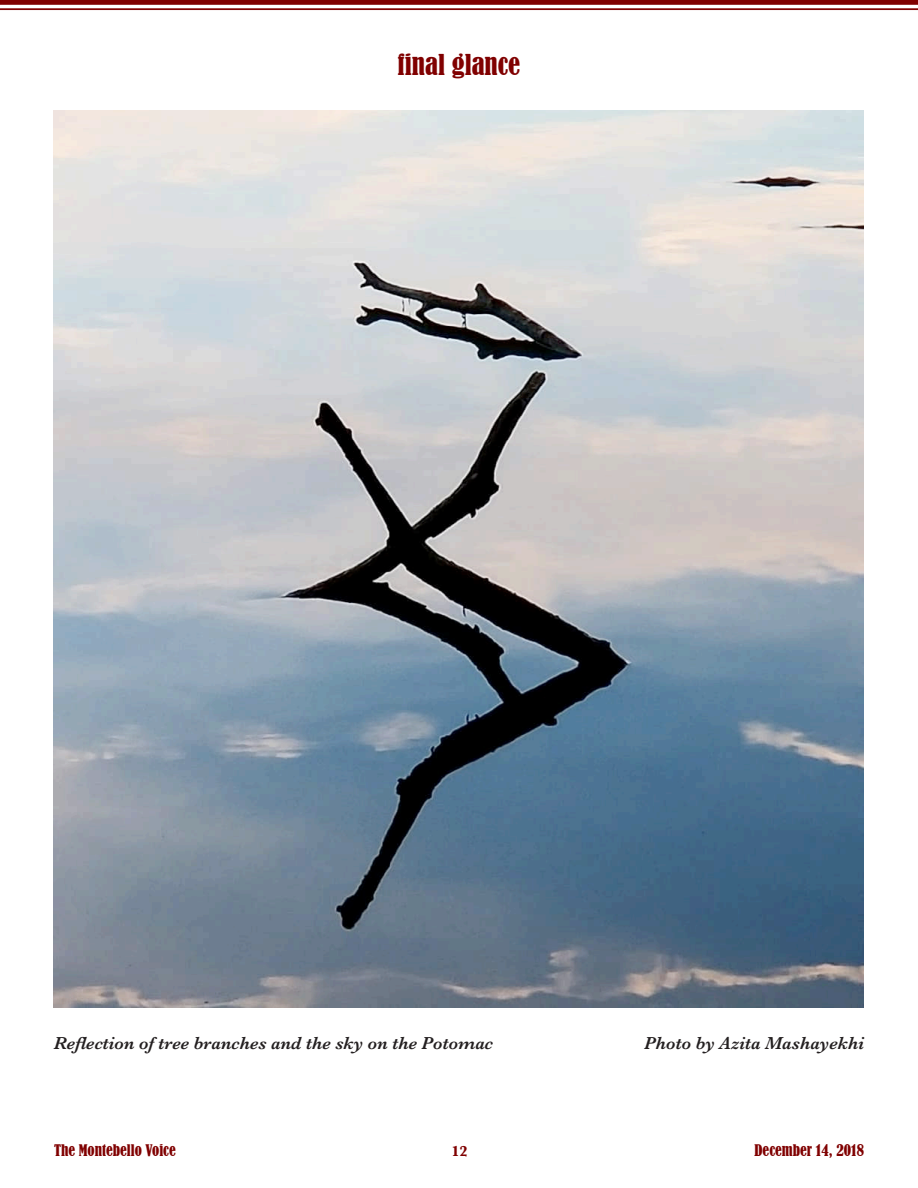
<style>
.page{position:relative;width:918px;height:1188px;background:#fff}
.page>*{position:absolute;margin:0;border:0;box-sizing:border-box;transform-origin:0 0}
.t1{font:condensed 27px "Bernard";color:#800000}
.t2{font:italic 600 18px "Baskerville";color:#231f20}
.t3{font:condensed 15px "Bernard";color:#800000}
.t4{font:700 15px "Baskerville";color:#800000}
</style>
<div class="page">
<div style="left:0;top:0;width:918px;height:5px;background:#800000"></div>
<hr style="left:0;top:8px;width:918px;height:2px;background:#800000">
<img style="left:54px;top:110px;width:810px;height:898px">
<p class="t1" style="left:398px;top:49px;width:124px">final glance</p>
<p class="t2" style="left:54px;top:1031px;width:441px">Reflection of tree branches and the sky on the Potomac</p>
<p class="t2" style="left:644px;top:1031px;width:221px">Photo by Azita Mashayekhi</p>
<p class="t3" style="left:54px;top:1141px;width:123px">The Montebello Voice</p>
<p class="t4" style="left:452px;top:1140px;width:18px">12</p>
<p class="t3" style="left:754px;top:1141px;width:111px">December 14, 2018</p>
</div>
